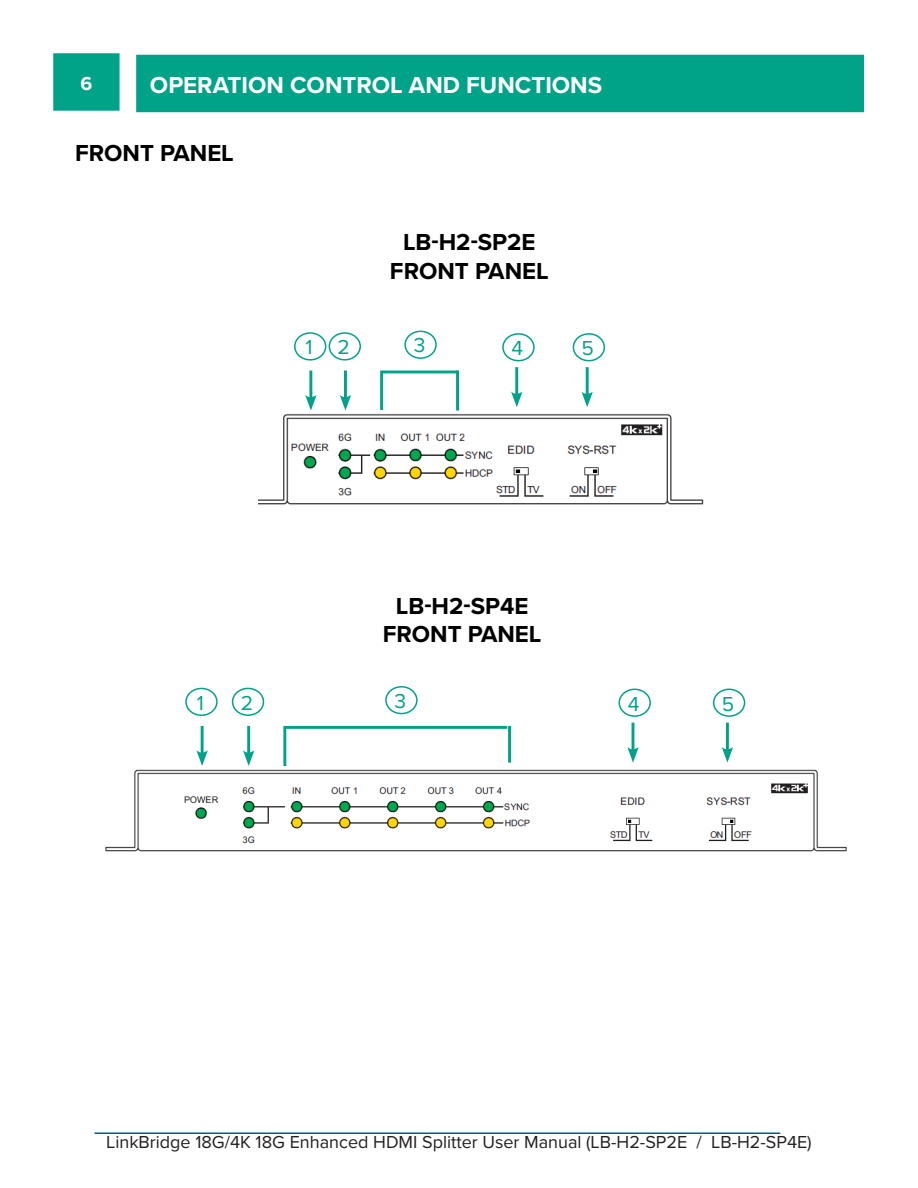
<style>
.page{position:relative;width:918px;height:1188px;background:#fff}
.page>*{position:absolute;margin:0;border:0;box-sizing:border-box;transform-origin:0 0}
.TOC_Page_Guide{font:700 24px/28.8px "Proxima Nova";color:#000;text-align:center}
.t1{font:700 24px "Proxima Nova";color:#fff}
.TOC_Page_Guide-2{font:21px "Proxima Nova";color:#00a388}
.t2{font:700 19.5px "Proxima Nova";color:#fff}
.t3{font:18px "Proxima Nova";color:#231f20}
</style>
<div class="page">
<div style="left:54px;top:54px;width:65px;height:56px;background:#00a388"></div>
<div style="left:53px;top:53px;width:67px;height:58px;border:2px solid #00a388"></div>
<div style="left:137px;top:56px;width:726px;height:55px;background:#00a388"></div>
<div style="left:136px;top:55px;width:728px;height:57px;border:2px solid #00a388"></div>
<hr style="left:94px;top:1132px;width:686px;height:2px;background:#005d80">
<div style="left:294px;top:332px;width:32px;height:29px;border:2px solid #00a388;border-radius:50%"></div>
<hr style="left:309px;top:371px;width:3px;height:29px;background:#00a388">
<svg style="left:305px;top:395px;width:12px;height:15px"></svg>
<div style="left:502px;top:333px;width:33px;height:28px;border:2px solid #00a388;border-radius:50%"></div>
<div style="left:404px;top:331px;width:33px;height:28px;border:2px solid #00a388;border-radius:50%"></div>
<hr style="left:380px;top:371px;width:3px;height:40px;background:#00a388">
<hr style="left:515px;top:367px;width:3px;height:30px;background:#00a388">
<svg style="left:511px;top:391px;width:12px;height:16px"></svg>
<div style="left:573px;top:333px;width:32px;height:28px;border:2px solid #00a388;border-radius:50%"></div>
<hr style="left:586px;top:367px;width:3px;height:30px;background:#00a388">
<svg style="left:581px;top:391px;width:12px;height:16px"></svg>
<img style="left:259px;top:413px;width:445px;height:92px">
<img style="left:105px;top:758px;width:742px;height:94px">
<hr style="left:456px;top:371px;width:3px;height:40px;background:#00a388">
<hr style="left:383px;top:371px;width:75px;height:2px;background:#00a388">
<div style="left:329px;top:332px;width:32px;height:29px;border:2px solid #00a388;border-radius:50%"></div>
<hr style="left:344px;top:370px;width:3px;height:30px;background:#00a388">
<svg style="left:340px;top:395px;width:11px;height:16px"></svg>
<div style="left:185px;top:688px;width:33px;height:28px;border:2px solid #00a388;border-radius:50%"></div>
<hr style="left:201px;top:726px;width:3px;height:30px;background:#00a388">
<svg style="left:196px;top:750px;width:12px;height:16px"></svg>
<div style="left:618px;top:689px;width:33px;height:28px;border:2px solid #00a388;border-radius:50%"></div>
<div style="left:385px;top:686px;width:33px;height:28px;border:2px solid #00a388;border-radius:50%"></div>
<hr style="left:283px;top:726px;width:3px;height:40px;background:#00a388">
<hr style="left:632px;top:723px;width:2px;height:29px;background:#00a388">
<svg style="left:627px;top:747px;width:12px;height:16px"></svg>
<div style="left:713px;top:689px;width:32px;height:28px;border:2px solid #00a388;border-radius:50%"></div>
<hr style="left:726px;top:723px;width:3px;height:29px;background:#00a388">
<svg style="left:722px;top:747px;width:11px;height:16px"></svg>
<hr style="left:508px;top:726px;width:3px;height:37px;background:#00a388">
<hr style="left:286px;top:726px;width:221px;height:3px;background:#00a388">
<div style="left:232px;top:688px;width:32px;height:28px;border:2px solid #00a388;border-radius:50%"></div>
<hr style="left:247px;top:726px;width:3px;height:30px;background:#00a388">
<svg style="left:243px;top:750px;width:11px;height:16px"></svg>
<p class="t2" style="left:80px;top:69px;width:13px">6</p>
<h1 class="t1" style="left:150px;top:67px;width:454px">OPERATION CONTROL AND FUNCTIONS</h1>
<p class="TOC_Page_Guide" style="left:75px;top:139px;width:160px">FRONT PANEL</p>
<p class="TOC_Page_Guide" style="left:390px;top:227px;width:160px">LB-H2-SP2E<br>FRONT PANEL</p>
<p class="TOC_Page_Guide-2" style="left:306px;top:332px;width:9px">1</p>
<p class="TOC_Page_Guide-2" style="left:338px;top:332px;width:14px">2</p>
<p class="TOC_Page_Guide-2" style="left:414px;top:330px;width:13px">3</p>
<p class="TOC_Page_Guide-2" style="left:512px;top:332px;width:13px">4</p>
<p class="TOC_Page_Guide-2" style="left:582px;top:332px;width:14px">5</p>
<p class="TOC_Page_Guide" style="left:383px;top:591px;width:160px">LB-H2-SP4E<br>FRONT PANEL</p>
<p class="TOC_Page_Guide-2" style="left:197px;top:687px;width:9px">1</p>
<p class="TOC_Page_Guide-2" style="left:241px;top:687px;width:14px">2</p>
<p class="TOC_Page_Guide-2" style="left:395px;top:685px;width:13px">3</p>
<p class="TOC_Page_Guide-2" style="left:628px;top:688px;width:13px">4</p>
<p class="TOC_Page_Guide-2" style="left:722px;top:688px;width:14px">5</p>
<p class="t3" style="left:106px;top:1129px;width:707px">LinkBridge 18G/4K 18G Enhanced HDMI Splitter User Manual (LB-H2-SP2E / LB-H2-SP4E)</p>
</div>
